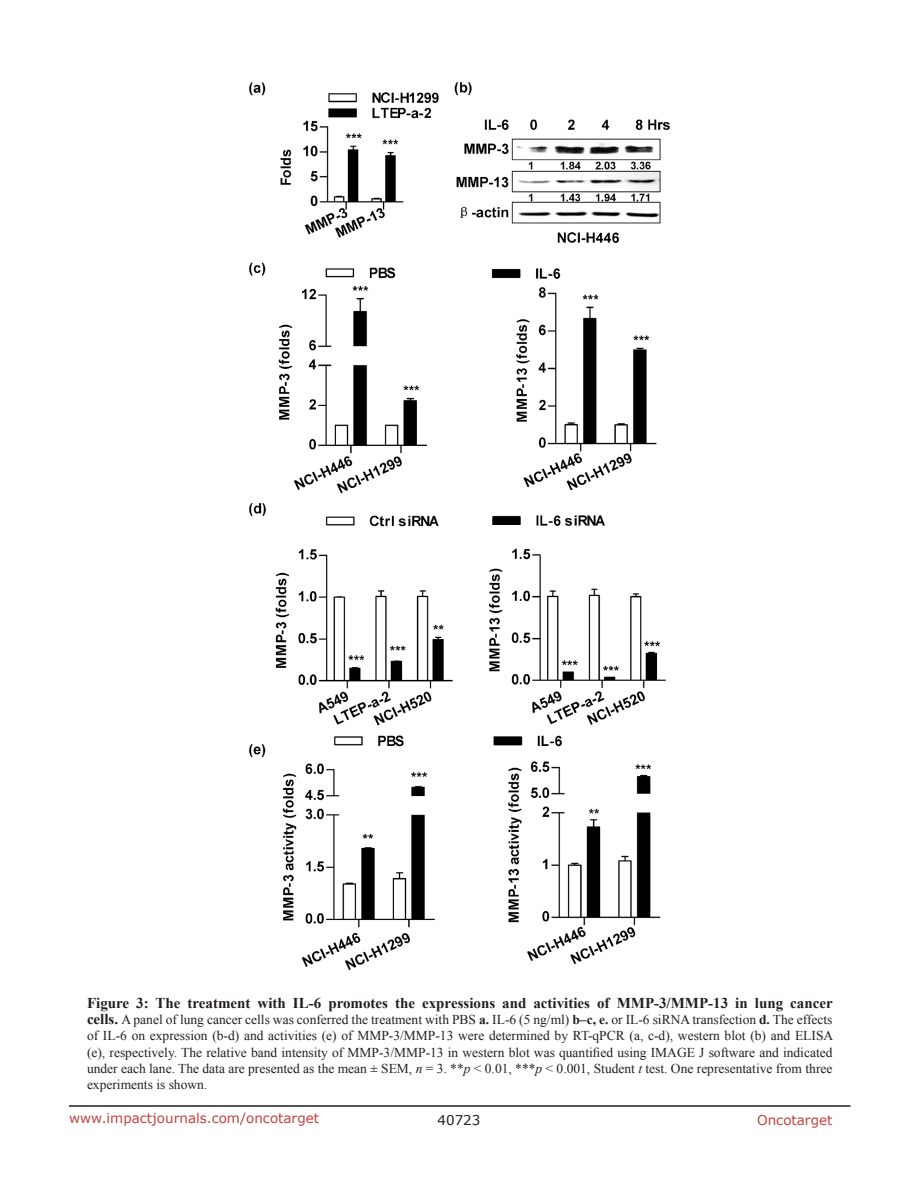
<style>
.page{position:relative;width:918px;height:1188px;background:#fff}
.page>*{position:absolute;margin:0;border:0;box-sizing:border-box;transform-origin:0 0}
.FigureText{font:700 15px "Times New Roman";color:#231f20}
.FigureText-2{font:13.5px/16.2px "Times New Roman";color:#231f20;text-align:justify}
.t1{font:13.5px "Verdana";color:#c24141}
.t2{font:13.5px "Verdana";color:#231f20}
.s1{font-weight:700;font-size:15px}
.s2{font-weight:700}
.s3{font-style:italic}
</style>
<div class="page">
<hr style="left:69px;top:1105px;width:781px;height:2px;background:#231f20">
<img style="left:249px;top:82px;width:421px;height:889px">
<p class="FigureText" style="left:87px;top:993px;width:747px">Figure 3: The treatment with IL-6 promotes the expressions and activities of MMP-3/MMP-13 in lung cancer</p>
<p class="FigureText-2" style="left:87px;top:1011px;width:748px"><span class="s1">cells.</span> A panel of lung cancer cells was conferred the treatment with PBS <span class="s2">a.</span> IL-6 (5 ng/ml) <span class="s2">b–c, e.</span> or IL-6 siRNA transfection <span class="s2">d.</span> The effects of IL-6 on expression (b-d) and activities (e) of MMP-3/MMP-13 were determined by RT-qPCR (a, c-d), western blot (b) and ELISA (e), respectively. The relative band intensity of MMP-3/MMP-13 in western blot was quantified using IMAGE J software and indicated under each lane. The data are presented as the mean ± SEM, <span class="s3">n</span> = 3. **<span class="s3">p</span> &lt; 0.01, ***<span class="s3">p</span> &lt; 0.001, Student <span class="s3">t</span> test. One representative from three experiments is shown.</p>
<p class="t1" style="left:69px;top:1109px;width:252px">www.impactjournals.com/oncotarget</p>
<p class="t2" style="left:438px;top:1111px;width:44px">40723</p>
<p class="t1" style="left:757px;top:1111px;width:77px">Oncotarget</p>
</div>
